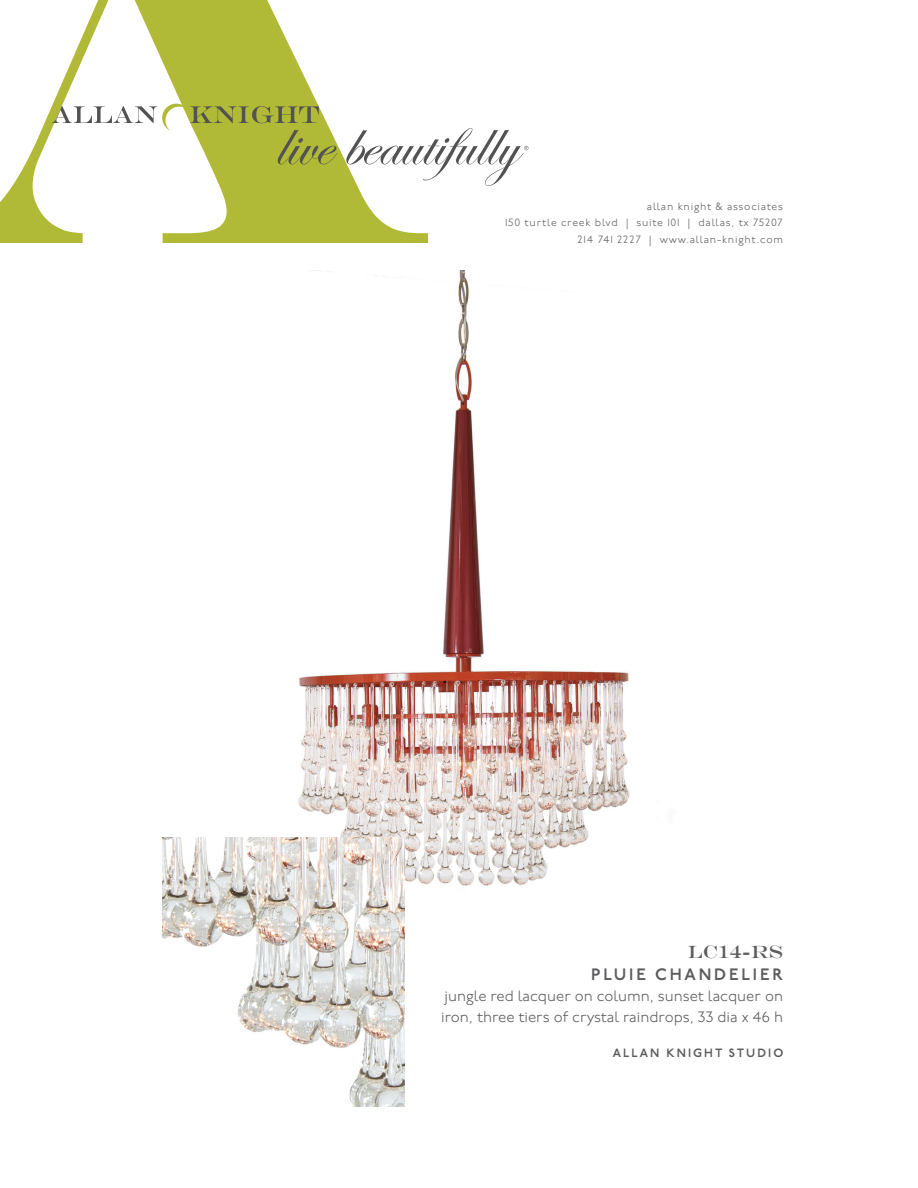
<style>
.page{position:relative;width:918px;height:1188px;background:#fff}
.page>*{position:absolute;margin:0;border:0;box-sizing:border-box;transform-origin:0 0}
.t1{font:18px "Engravers";color:#5c5c5f}
.t2{font:600 16.5px "P22 Underground Pro";letter-spacing:.17em;color:#5c5c5f}
.t3{font:300 15px/21px "P22 Underground Pro";color:#5c5c5f}
.t4{font:600 12px "P22 Underground Pro";letter-spacing:.17em;color:#5c5c5f}
.t5{font:300 10.5px/16.5px "P22 Underground Pro";letter-spacing:.075em;color:#5c5c5f;text-align:right}
</style>
<div class="page">
<svg style="left:0;top:0;width:428px;height:243px"></svg>
<svg style="left:52px;top:102px;width:285px;height:62px"></svg>
<svg style="left:346px;top:128px;width:182px;height:58px"></svg>
<img style="left:298px;top:270px;width:332px;height:616px">
<img style="left:162px;top:837px;width:243px;height:270px">
<p class="t5" style="left:505px;top:198px;width:279px">allan knight &amp; associates<br>150 turtle creek blvd | suite 101 | dallas, tx 75207<br>214 741 2227 | www.allan-knight.com</p>
<h1 class="t1" style="left:688px;top:941px;width:97px">LC14-RS</h1>
<h2 class="t2" style="left:591px;top:963px;width:193px">PLUIE CHANDELIER</h2>
<h3 class="t3" style="left:441px;top:985px;width:343px">jungle red lacquer on column, sunset lacquer on iron, three tiers of crystal raindrops, 33 dia x 46 h</h3>
<p class="t4" style="left:613px;top:1044px;width:172px">ALLAN KNIGHT STUDIO</p>
</div>
